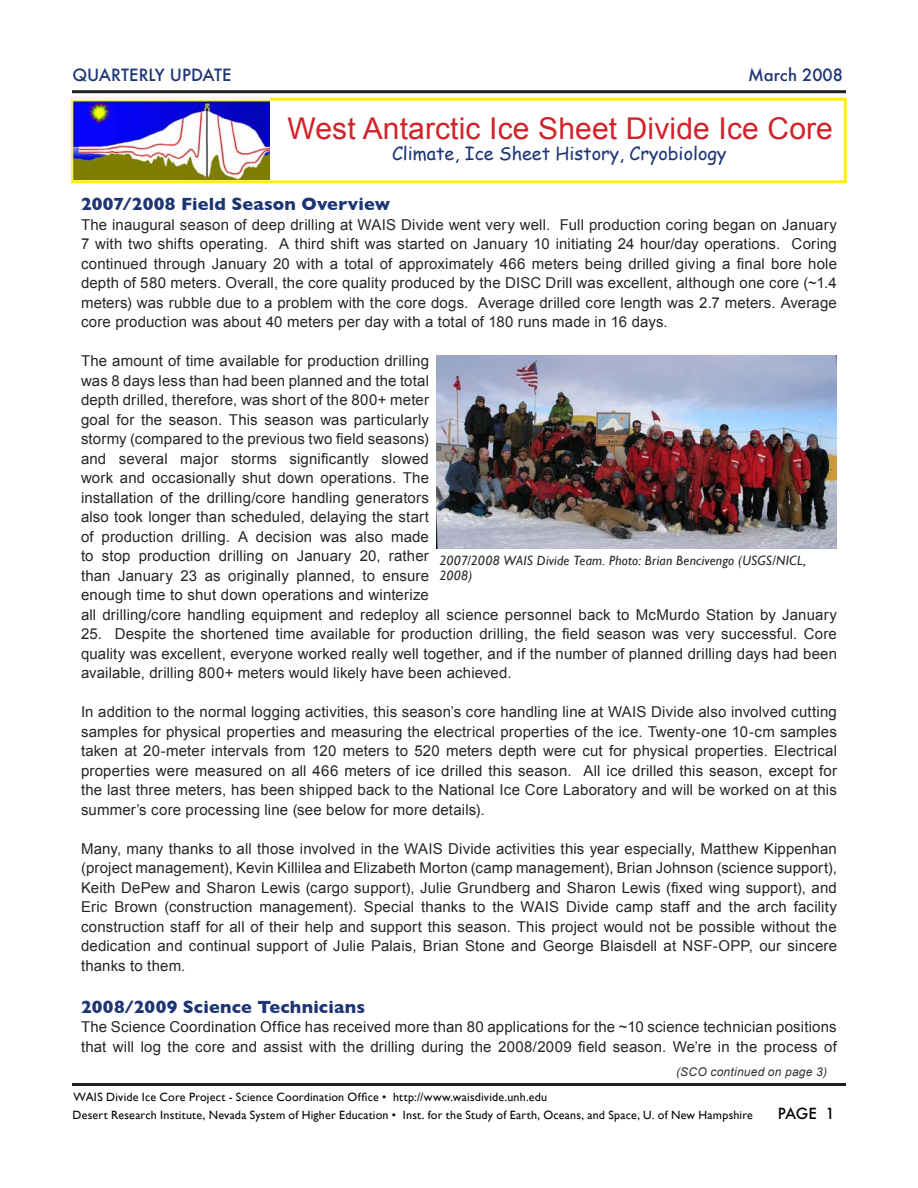
<style>
.page{position:relative;width:918px;height:1188px;background:#fff}
.page>*{position:absolute;margin:0;border:0;box-sizing:border-box;transform-origin:0 0}
.t1{font:30px "Arial";letter-spacing:.005em;color:#d1232a}
.Body_Text{font:700 18px "Gill Sans";letter-spacing:.01em;color:#1d3574}
.t2{font:18px "Comic Sans MS";color:#1d3574}
.t3{font:500 16.5px "Futura";color:#1d3574}
.Body_Text-2{font:15px/19.5px "Arial";letter-spacing:.01em;color:#282526;text-align:justify}
.t4{font:500 15px "Futura";color:#080508}
.Figure_Caption{font:italic 13.5px/15px "Gill Sans";letter-spacing:.015em;color:#282526}
.t5{font:12px "Gill Sans";letter-spacing:.02em;color:#080508}
.Body_Text-3{font:italic 12px "Arial";letter-spacing:.02em;color:#333}
</style>
<div class="page">
<div style="left:72px;top:90px;width:774px;height:3px;border:2px solid #231f20"></div>
<div style="left:72px;top:1083px;width:774px;height:3px;border:2px solid #231f20"></div>
<div style="left:71px;top:98px;width:776px;height:85px;border:3px solid #fff101"></div>
<img style="left:72px;top:98px;width:197px;height:82px">
<img style="left:437px;top:356px;width:400px;height:192px">
<p class="t3" style="left:72px;top:64px;width:161px">QUARTERLY UPDATE</p>
<p class="t3" style="left:748px;top:64px;width:96px">March 2008</p>
<p class="t1" style="left:287px;top:111px;width:547px">West Antarctic Ice Sheet Divide Ice Core</p>
<p class="t2" style="left:392px;top:140px;width:336px">Climate, Ice Sheet History, Cryobiology</p>
<p class="Body_Text" style="left:81px;top:194px;width:311px">2007/2008 Field Season Overview</p>
<p class="Body_Text-2" style="left:81px;top:215px;width:758px">The inaugural season of deep drilling at WAIS Divide went very well. Full production coring began on January 7 with two shifts operating. A third shift was started on January 10 initiating 24 hour/day operations. Coring continued through January 20 with a total of approximately 466 meters being drilled giving a final bore hole depth of 580 meters. Overall, the core quality produced by the DISC Drill was excellent, although one core (~1.4 meters) was rubble due to a problem with the core dogs. Average drilled core length was 2.7 meters. Average core production was about 40 meters per day with a total of 180 runs made in 16 days.</p>
<p class="Body_Text-2" style="left:81px;top:351px;width:757px;text-align:left">The amount of time available for production drilling<br>was 8 days less than had been planned and the total<br>depth drilled, therefore, was short of the 800+ meter<br>goal for the season. This season was particularly<br>stormy (compared to the previous two field seasons)<br>and several major storms significantly slowed<br>work and occasionally shut down operations. The<br>installation of the drilling/core handling generators<br>also took longer than scheduled, delaying the start<br>of production drilling. A decision was also made<br>to stop production drilling on January 20, rather<br>than January 23 as originally planned, to ensure<br>enough time to shut down operations and winterize<br>all drilling/core handling equipment and redeploy all science personnel back to McMurdo Station by January</p>
<p class="Body_Text-2" style="left:81px;top:624px;width:758px">25. Despite the shortened time available for production drilling, the field season was very successful. Core quality was excellent, everyone worked really well together, and if the number of planned drilling days had been available, drilling 800+ meters would likely have been achieved.</p>
<p class="Body_Text-2" style="left:81px;top:702px;width:758px">In addition to the normal logging activities, this season’s core handling line at WAIS Divide also involved cutting samples for physical properties and measuring the electrical properties of the ice. Twenty-one 10-cm samples taken at 20-meter intervals from 120 meters to 520 meters depth were cut for physical properties. Electrical properties were measured on all 466 meters of ice drilled this season. All ice drilled this season, except for the last three meters, has been shipped back to the National Ice Core Laboratory and will be worked on at this summer’s core processing line (see below for more details).</p>
<p class="Body_Text-2" style="left:81px;top:839px;width:758px">Many, many thanks to all those involved in the WAIS Divide activities this year especially, Matthew Kippenhan (project management), Kevin Killilea and Elizabeth Morton (camp management), Brian Johnson (science support), Keith DePew and Sharon Lewis (cargo support), Julie Grundberg and Sharon Lewis (fixed wing support), and Eric Brown (construction management). Special thanks to the WAIS Divide camp staff and the arch facility construction staff for all of their help and support this season. This project would not be possible without the dedication and continual support of Julie Palais, Brian Stone and George Blaisdell at NSF-OPP, our sincere thanks to them.</p>
<p class="Body_Text" style="left:81px;top:996px;width:286px">2008/2009 Science Technicians</p>
<p class="Body_Text-2" style="left:81px;top:1017px;width:757px">The Science Coordination Office has received more than 80 applications for the ~10 science technician positions that will log the core and assist with the drilling during the 2008/2009 field season. We’re in the process of</p>
<p class="Body_Text-3" style="left:676px;top:1065px;width:152px">(SCO continued on page 3)</p>
<p class="Figure_Caption" style="left:440px;top:553px;width:368px">2007/2008 WAIS Divide Team. Photo: Brian Bencivengo (USGS/NICL,<br>2008)</p>
<p class="t5" style="left:74px;top:1090px;width:475px">WAIS Divide Ice Core Project - Science Coordination Office • http://www.waisdivide.unh.edu</p>
<p class="t5" style="left:73px;top:1108px;width:682px">Desert Research Institute, Nevada System of Higher Education • Inst. for the Study of Earth, Oceans, and Space, U. of New Hampshire</p>
<p class="t4" style="left:778px;top:1104px;width:41px">PAGE</p>
</div>
